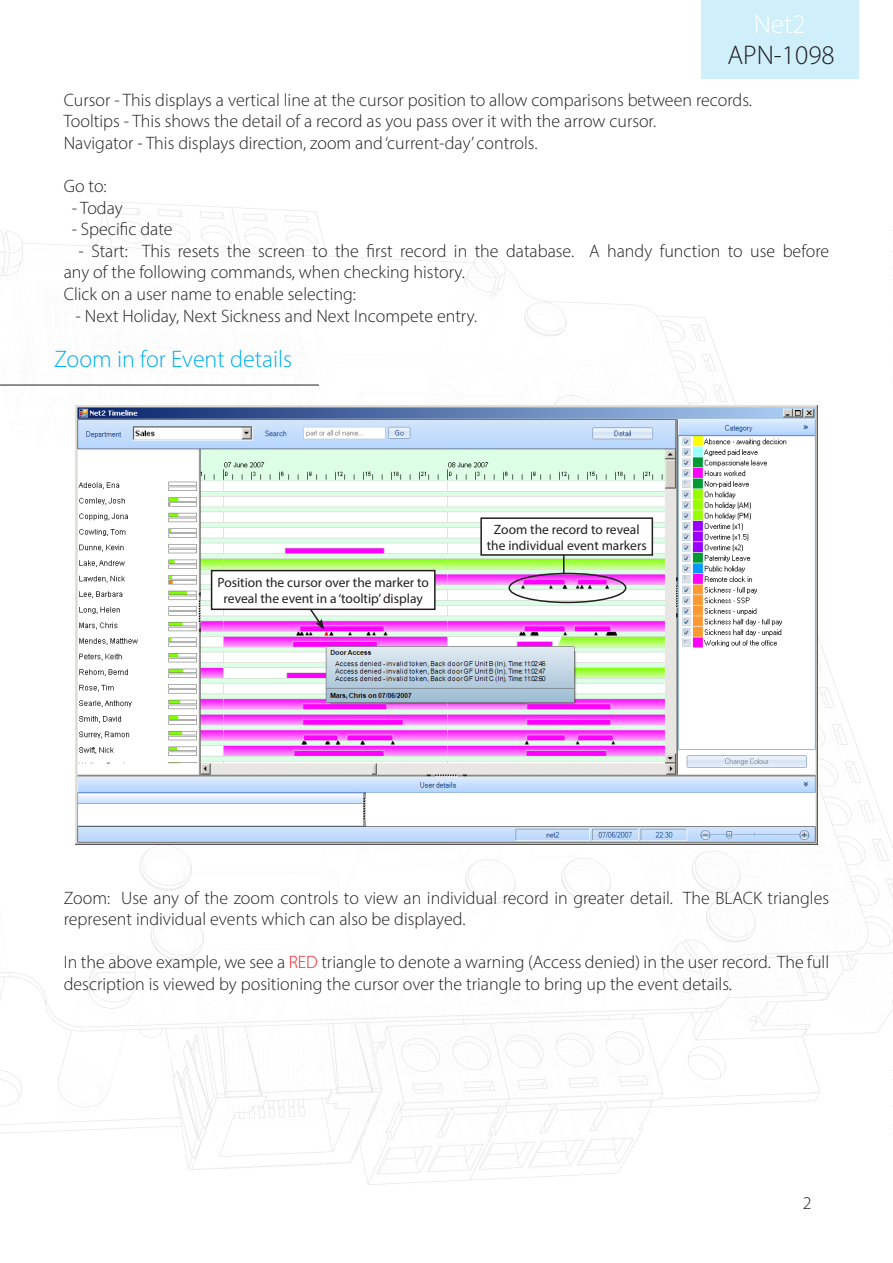
<style>
.page{position:relative;width:893px;height:1263px;background:#fff}
.page>*{position:absolute;margin:0;border:0;box-sizing:border-box;transform-origin:0 0}
.t1{font:300 27px "Myriad Pro";color:#231f20}
.t2{font:300 27px "Myriad Pro";color:#fff}
.Section_title{font:300 24px "Myriad Pro";color:#00aeef}
.Text_-_bold_title{font:300 18px/21.6px "Myriad Pro";color:#231f20}
.Text_-_red_word{font:300 18px/21.6px "Myriad Pro";color:#231f20}
.Text_-_Zoom{font:300 18px/21.6px "Myriad Pro";color:#231f20}
.Text_9pt_center{font:13.5px/16.2px "Myriad Pro";color:#231f20;text-align:center}
.s1{color:#ee1d23}
</style>
<div class="page">
<img style="left:0;top:201px;width:893px;height:984px">
<div style="left:702px;top:0;width:157px;height:79px;background:#cfeffb"></div>
<img style="left:75px;top:405px;width:743px;height:440px">
<svg style="left:306px;top:610px;width:18px;height:20px"></svg>
<div style="left:212px;top:571px;width:223px;height:38px;background:#fff"></div>
<div style="left:211px;top:570px;width:225px;height:40px;border:2px solid #231f20"></div>
<div style="left:508px;top:573px;width:118px;height:30px;border:2px solid #231f20;border-radius:50%"></div>
<svg style="left:563px;top:556px;width:1px;height:18px"></svg>
<div style="left:481px;top:518px;width:171px;height:37px;background:#fff"></div>
<div style="left:480px;top:517px;width:173px;height:39px;border:2px solid #231f20"></div>
<hr style="left:0;top:385px;width:319px;height:1px;background:#231f20">
<h1 class="t2" style="left:754px;top:8px;width:53px">Net2</h1>
<h1 class="t1" style="left:727px;top:39px;width:109px">APN-1098</h1>
<p class="Text_-_bold_title" style="left:64px;top:89px;width:690px">Cursor - This displays a vertical line at the cursor position to allow comparisons between records.</p>
<p class="Text_-_bold_title" style="left:64px;top:110px;width:594px">Tooltips - This shows the detail of a record as you pass over it with the arrow cursor.</p>
<p class="Text_-_bold_title" style="left:64px;top:132px;width:475px">Navigator - This displays direction, zoom and ‘current-day’ controls.</p>
<p class="Text_-_bold_title" style="left:64px;top:175px;width:45px">Go to:</p>
<p class="Text_-_bold_title" style="left:72px;top:197px;width:53px">- Today</p>
<p class="Text_-_bold_title" style="left:72px;top:218px;width:102px">- Specific date</p>
<p class="Text_-_bold_title" style="left:64px;top:240px;width:767px;text-indent:15px">- Start: This resets the screen to the first record in the database. A handy function to use before any of the following commands, when checking history.</p>
<p class="Text_-_bold_title" style="left:64px;top:283px;width:294px">Click on a user name to enable selecting:</p>
<p class="Text_-_bold_title" style="left:76px;top:305px;width:403px">- Next Holiday, Next Sickness and Next Incompete entry.</p>
<p class="Section_title" style="left:54px;top:344px;width:240px">Zoom in for Event details</p>
<p class="Text_9pt_center" style="left:217px;top:574px;width:213px">Position the cursor over the marker to reveal the event in a ‘tooltip’ display</p>
<p class="Text_9pt_center" style="left:487px;top:521px;width:162px">Zoom the record to reveal the individual event markers</p>
<p class="Text_-_Zoom" style="left:64px;top:887px;width:767px">Zoom: Use any of the zoom controls to view an individual record in greater detail. The BLACK triangles represent individual events which can also be displayed.</p>
<p class="Text_-_red_word" style="left:64px;top:951px;width:767px">In the above example, we see a <span class="s1">RED</span> triangle to denote a warning (Access denied) in the user record. The full description is viewed by positioning the cursor over the triangle to bring up the event details.</p>
<p class="Text_-_red_word" style="left:803px;top:1192px;width:10px">2</p>
</div>
